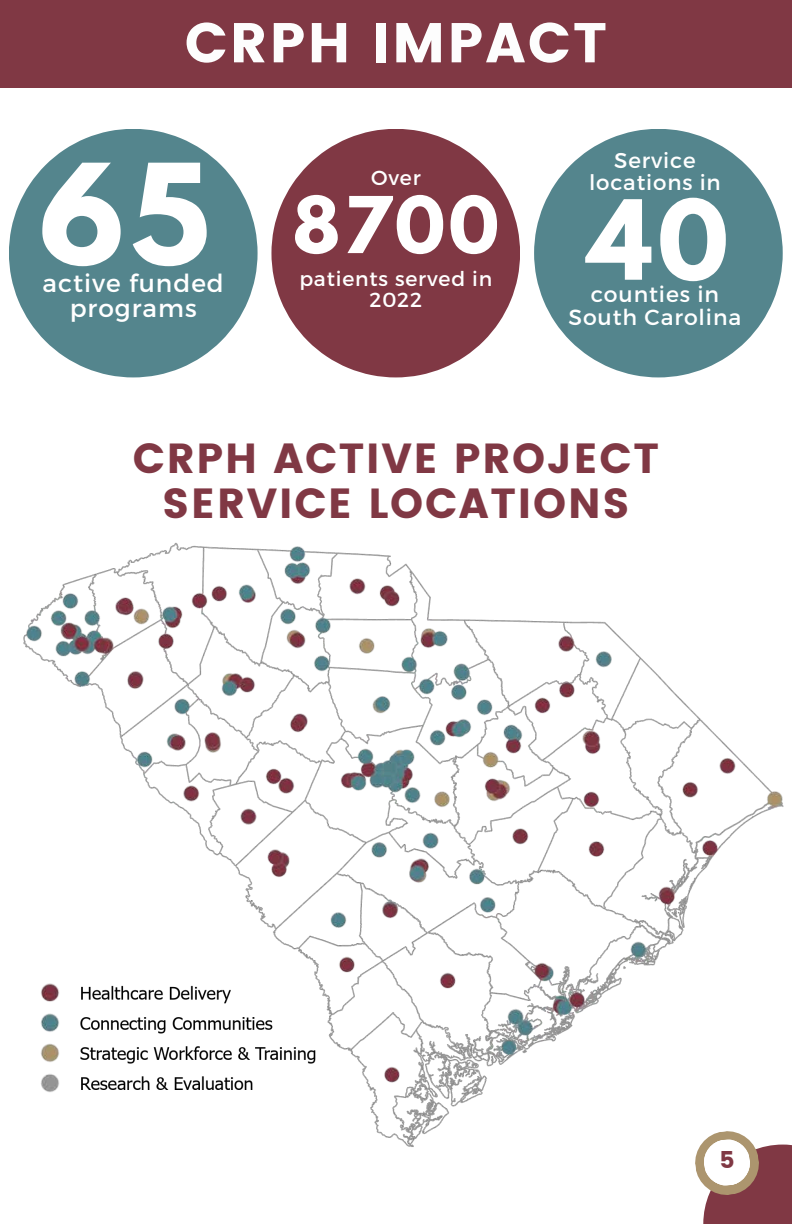
<style>
.page{position:relative;width:792px;height:1224px;background:#fff}
.page>*{position:absolute;margin:0;border:0;box-sizing:border-box;transform-origin:0 0}
.t1{font:700 123.2px "League Spartan";color:#fff}
.t2{font:700 97.6px "League Spartan";color:#fff}
.t3{font:700 69.2px "League Spartan";color:#fff}
.t4{font:56px "Poppins";letter-spacing:.04em;color:#fdfdfd}
.t5{font:42px/45px "Poppins";letter-spacing:.04em;color:#803844;text-align:center}
.t6{font:24.8px "Montserrat";letter-spacing:.04em;color:#fff}
.t7{font:23.2px "Poppins";color:#803844}
.t8{font:22px/23px "Montserrat";letter-spacing:.04em;color:#fff;text-align:center}
.t9{font:21.4px/22.4px "Montserrat";letter-spacing:.04em;color:#fff;text-align:center}
.t10{font:20.4px/21.4px "Montserrat";letter-spacing:.04em;color:#fff;text-align:center}
</style>
<div class="page">
<img style="left:23px;top:542px;width:761px;height:605px">
<div style="left:609px;top:1025px;width:183px;height:146px;background:#fff"></div>
<div style="left:703px;top:1145px;width:89px;height:79px;background:#803844"></div>
<svg style="left:695px;top:1131px;width:66px;height:66px"></svg>
<svg style="left:9px;top:129px;width:249px;height:248px;fill:#54858d"></svg>
<svg style="left:271px;top:129px;width:249px;height:248px;fill:#803844"></svg>
<svg style="left:534px;top:129px;width:249px;height:248px;fill:#54858d"></svg>
<div style="left:0;top:0;width:792px;height:88px;background:#803844"></div>
<div style="left:31px;top:879px;width:187px;height:33px;background:#fff"></div>
<img style="left:23px;top:962px;width:352px;height:166px">
<p class="t4" style="left:185px;top:10px;width:424px">CRPH IMPACT</p>
<p class="t1" style="left:39px;top:153px;width:172px">65</p>
<h4 class="t6" style="left:43px;top:267px;width:183px">active funded</h4>
<h4 class="t6" style="left:70px;top:293px;width:128px">programs</h4>
<h3 class="t10" style="left:371px;top:166px;width:51px">Over</h3>
<p class="t3" style="left:293px;top:191px;width:208px">8700</p>
<h1 class="t10" style="left:299px;top:267px;width:194px">patients served in<br>2022</h1>
<p class="t9" style="left:589px;top:148px;width:133px">Service locations in</p>
<h2 class="t2" style="left:588px;top:192px;width:142px">40</h2>
<p class="t8" style="left:569px;top:281px;width:174px">counties in<br>South Carolina</p>
<p class="t5" style="left:133px;top:436px;width:528px">CRPH ACTIVE PROJECT<br>SERVICE LOCATIONS</p>
<p class="t7" style="left:719px;top:1146px;width:17px">5</p>
</div>
